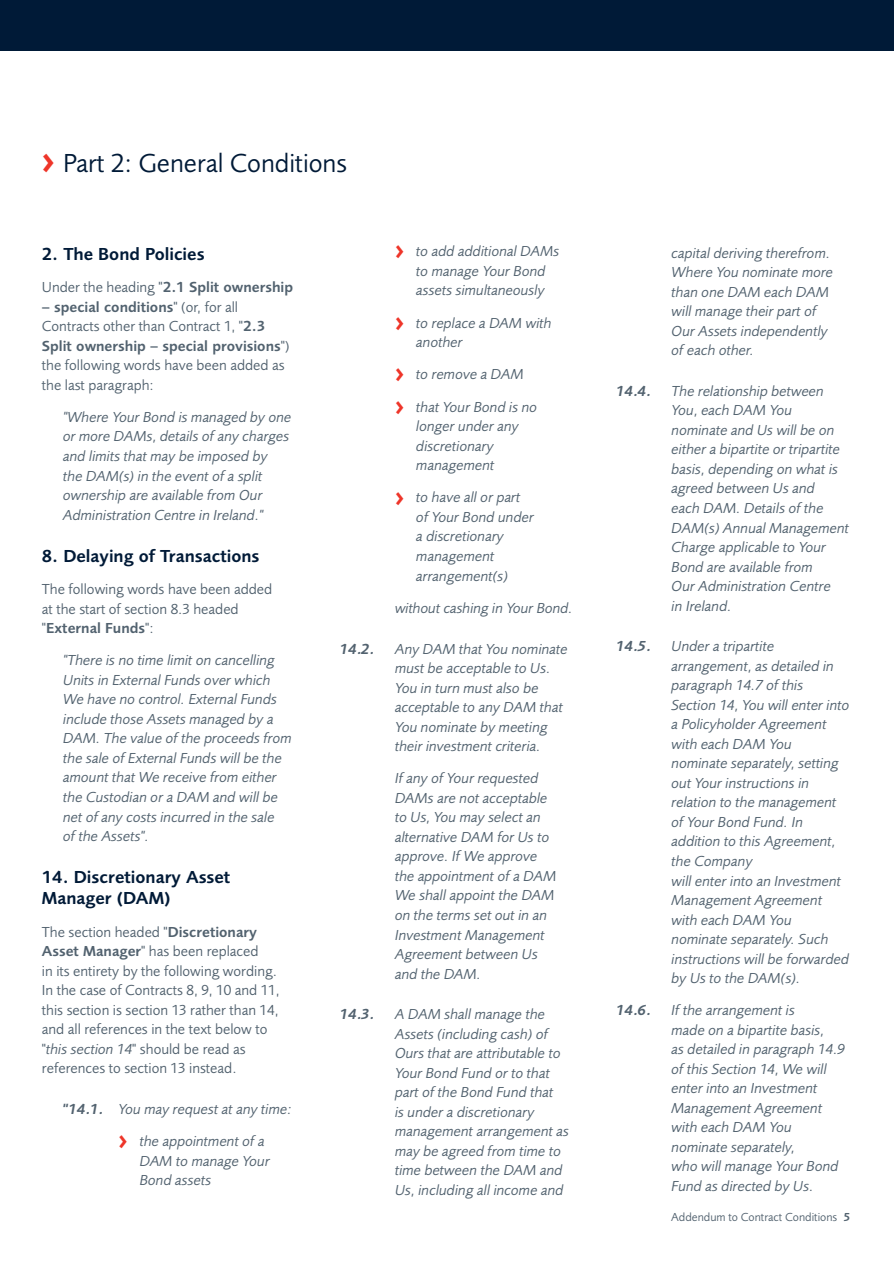
<style>
.page{position:relative;width:894px;height:1264px;background:#fff}
.page>*{position:absolute;margin:0;border:0;box-sizing:border-box;transform-origin:0 0}
.t1{font:27px "Pru Sans";color:#001a37}
.t2{font:600 18px/21px "Pru Sans";color:#001a37}
.t3{font:italic 15px/19.5px "Pru Sans";color:#52626f}
.t4{font:15px/19.5px "Pru Sans";color:#52626f}
.t5{font:600 15px "Pru Sans";color:#52626f}
.t6{font:italic 600 15px "Pru Sans";color:#52626f}
.t7{font:12px "Pru Sans";color:#52626f}
.s1{font-family:"Meta";font-weight:700;font-size:30px;color:#ee3529}
.s2{font-weight:400}
.s3{font-weight:600}
.s4{font-style:italic}
.s5{font-family:"Meta";font-weight:700;font-style:normal;font-size:21px;color:#ee3529}
</style>
<div class="page">
<div style="left:0;top:0;width:893px;height:50px;background:#001a37"></div>
<h1 class="t1" style="left:42px;top:153px;width:307px"><span class="s1">&gt;</span> Part 2: General Conditions</h1>
<p class="t2" style="left:42px;top:245px;width:164px">2. The Bond Policies</p>
<p class="t5" style="left:42px;top:281px;width:253px"><span class="s2">Under the heading "</span>2.1 Split ownership</p>
<p class="t4" style="left:42px;top:298px;width:249px"><span class="s3">– special conditions</span>" (or, for all Contracts other than Contract 1, "<span class="s3">2.3<br>Split ownership – special provisions</span>") the following words have been added as the last paragraph:</p>
<p class="t3" style="left:63px;top:408px;width:230px">"Where Your Bond is managed by one or more DAMs, details of any charges and limits that may be imposed by<br>the DAM(s) in the event of a split ownership are available from Our Administration Centre in Ireland."</p>
<p class="t2" style="left:42px;top:547px;width:219px">8. Delaying of Transactions</p>
<p class="t4" style="left:42px;top:580px;width:232px">The following words have been added at the start of section 8.3 headed "<span class="s3">External Funds</span>":</p>
<p class="t3" style="left:63px;top:652px;width:230px">"There is no time limit on cancelling<br>Units in External Funds over which<br>We have no control. External Funds include those Assets managed by a<br>DAM. The value of the proceeds from the sale of External Funds will be the amount that We receive from either the Custodian or a DAM and will be net of any costs incurred in the sale<br>of the Assets".</p>
<p class="t2" style="left:42px;top:868px;width:190px">14. Discretionary Asset<br>Manager (DAM)</p>
<p class="t4" style="left:42px;top:923px;width:239px">The section headed "<span class="s3">Discretionary Asset Manager</span>" has been replaced<br>in its entirety by the following wording.<br>In the case of Contracts 8, 9, 10 and 11, this section is section 13 rather than 14, and all references in the text below to "<span class="s4">this section 14</span>" should be read as references to section 13 instead.</p>
<p class="t3" style="left:118px;top:1093px;width:175px;line-height:32.2px;text-indent:-55px"><span class="s3">"14.1.</span> You may request at any time: <span class="s5">&gt;</span> the appointment of a</p>
<p class="t3" style="left:140px;top:1152px;width:132px">DAM to manage Your<br>Bond assets</p>
<p class="t3" style="left:395px;top:243px;width:166px;text-align:center"><span class="s5">&gt;</span> to add additional DAMs to manage Your Bond assets simultaneously</p>
<p class="t3" style="left:416px;top:314px;width:137px;text-indent:-21px"><span class="s5">&gt;</span> to replace a DAM with another</p>
<p class="t3" style="left:395px;top:359px;width:144px;line-height:32.2px"><span class="s5">&gt;</span> to remove a DAM<br><span class="s5">&gt;</span> that Your Bond is no</p>
<p class="t3" style="left:416px;top:418px;width:104px">longer under any discretionary management</p>
<p class="t3" style="left:416px;top:489px;width:119px;text-indent:-21px"><span class="s5">&gt;</span> to have all or part of Your Bond under a discretionary management arrangement(s)</p>
<p class="t3" style="left:395px;top:599px;width:179px">without cashing in Your Bond.</p>
<p class="t6" style="left:340px;top:642px;width:36px">14.2.</p>
<p class="t3" style="left:395px;top:640px;width:174px">Any DAM that You nominate must be acceptable to Us.<br>You in turn must also be acceptable to any DAM that<br>You nominate by meeting their investment criteria.</p>
<p class="t3" style="left:395px;top:770px;width:163px">If any of Your requested<br>DAMs are not acceptable to Us, You may select an alternative DAM for Us to approve. If We approve the appointment of a DAM<br>We shall appoint the DAM on the terms set out in an<br>Investment Management<br>Agreement between Us and the DAM.</p>
<p class="t6" style="left:340px;top:1008px;width:36px">14.3.</p>
<p class="t3" style="left:395px;top:1005px;width:175px">A DAM shall manage the<br>Assets (including cash) of<br>Ours that are attributable to<br>Your Bond Fund or to that part of the Bond Fund that<br>is under a discretionary management arrangement as may be agreed from time to time between the DAM and<br>Us, including all income and</p>
<p class="t3" style="left:671px;top:244px;width:163px">capital deriving therefrom.<br>Where You nominate more than one DAM each DAM will manage their part of<br>Our Assets independently of each other.</p>
<p class="t6" style="left:616px;top:385px;width:36px">14.4.</p>
<p class="t3" style="left:671px;top:382px;width:179px">The relationship between<br>You, each DAM You nominate and Us will be on either a bipartite or tripartite basis, depending on what is agreed between Us and<br>each DAM. Details of the<br>DAM(s) Annual Management<br>Charge applicable to Your<br>Bond are available from<br>Our Administration Centre<br>in Ireland.</p>
<p class="t6" style="left:616px;top:640px;width:36px">14.5.</p>
<p class="t3" style="left:671px;top:638px;width:179px">Under a tripartite arrangement, as detailed in paragraph 14.7 of this<br>Section 14, You will enter into a Policyholder Agreement with each DAM You nominate separately, setting out Your instructions in relation to the management of Your Bond Fund. In addition to this Agreement, the Company<br>will enter into an Investment<br>Management Agreement with each DAM You nominate separately. Such instructions will be forwarded by Us to the DAM(s).</p>
<p class="t6" style="left:616px;top:1004px;width:36px">14.6.</p>
<p class="t3" style="left:671px;top:1001px;width:175px">If the arrangement is<br>made on a bipartite basis,<br>as detailed in paragraph 14.9 of this Section 14, We will enter into an Investment<br>Management Agreement with each DAM You nominate separately,<br>who will manage Your Bond<br>Fund as directed by Us.</p>
<p class="t7" style="left:671px;top:1212px;width:180px">Addendum to Contract Conditions <span class="s3">5</span></p>
</div>
